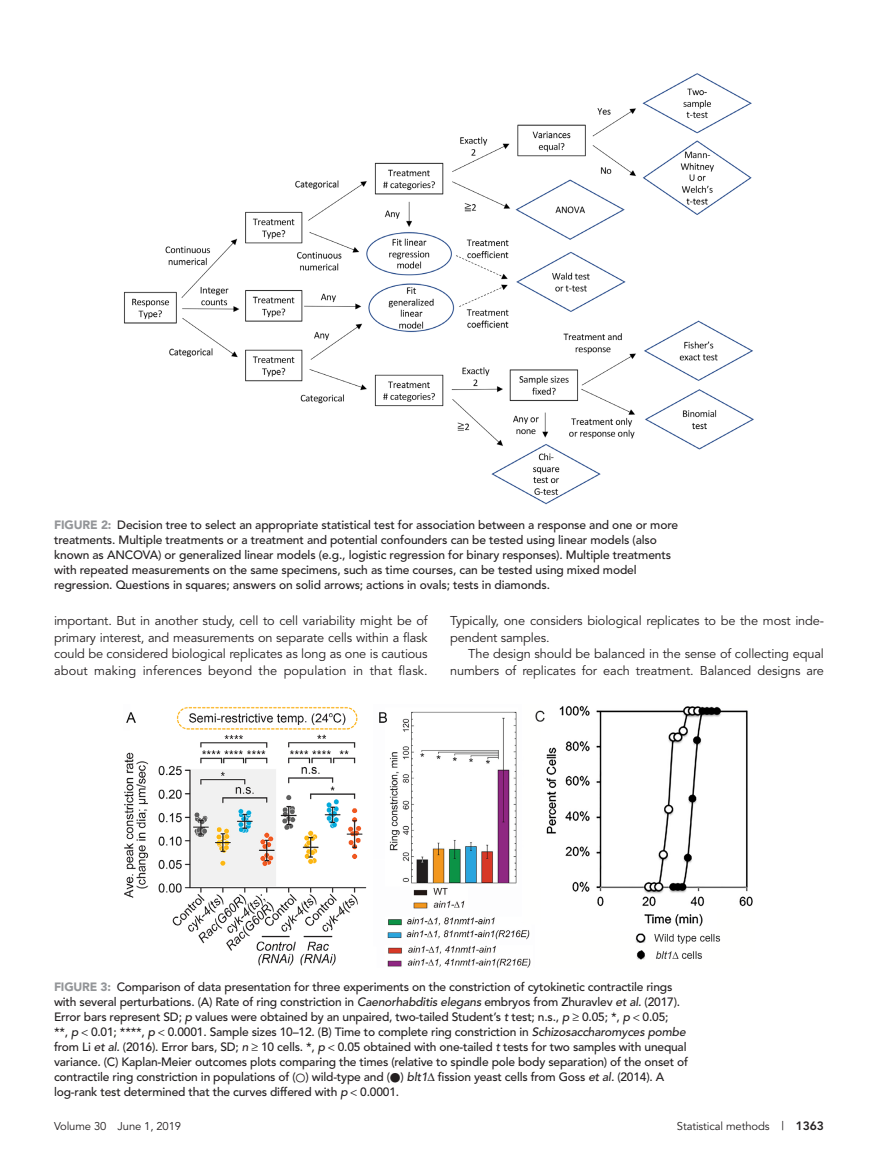
<style>
.page{position:relative;width:878px;height:1175px;background:#fff}
.page>*{position:absolute;margin:0;border:0;box-sizing:border-box;transform-origin:0 0}
.Para{font:12.75px/16.5px "Avenir";letter-spacing:-.01em;color:#231f20;text-align:justify}
.FigCaption_35_5p{font:500 12px/15px "Avenir";letter-spacing:-.015em;color:#231f20}
.t1{font:11.25px "Avenir";letter-spacing:-.01em;color:#231f20}
.s1{font-weight:900;color:#939598}
.s2{font-style:italic}
.s3{font-family:"STIX";font-weight:400}
.s4{font-family:"STIX";font-weight:400;font-size:9px}
.s5{font-size:12px}
.s6{font-weight:800;font-size:12px}
</style>
<div class="page">
<img style="left:124px;top:705px;width:629px;height:262px">
<img style="left:124px;top:73px;width:630px;height:432px">
<p class="FigCaption_35_5p" style="left:54px;top:517px;width:625px"><span class="s1">FIGURE 2:</span> Decision tree to select an appropriate statistical test for association between a response and one or more treatments. Multiple treatments or a treatment and potential confounders can be tested using linear models (also known as ANCOVA) or generalized linear models (e.g., logistic regression for binary responses). Multiple treatments with repeated measurements on the same specimens, such as time courses, can be tested using mixed model regression. Questions in squares; answers on solid arrows; actions in ovals; tests in diamonds.</p>
<h3 class="Para" style="left:54px;top:613px;width:375px">important. But in another study, cell to cell variability might be of primary interest, and measurements on separate cells within a flask could be considered biological replicates as long as one is cautious about making inferences beyond the population in that flask.</h3>
<h3 class="Para" style="left:450px;top:613px;width:375px">Typically, one considers biological replicates to be the most inde&shy;pendent samples.</h3>
<p class="Para" style="left:450px;top:646px;width:375px;text-align:right">The design should be balanced in the sense of collecting equal numbers of replicates for each treatment. Balanced designs are</p>
<p class="FigCaption_35_5p" style="left:54px;top:979px;width:635px"><span class="s1">FIGURE 3:</span> Comparison of data presentation for three experiments on the constriction of cytokinetic contractile rings with several perturbations. (A) Rate of ring constriction in <span class="s2">Caenorhabditis elegans</span> embryos from Zhuravlev <span class="s2">et al.</span> (2017).<br>Error bars represent SD; <span class="s2">p</span> values were obtained by an unpaired, two-tailed Student’s <span class="s2">t</span> test; n.s., <span class="s2">p</span> ≥ 0.05; *, <span class="s2">p</span> 0.05;<br>**, <span class="s2">p</span> 0.01; ****, <span class="s2">p</span> 0.0001. Sample sizes 10–12. (B) Time to complete ring constriction in <span class="s2">Schizosaccharomyces pombe </span>from Li <span class="s2">et al.</span> (2016). Error bars, SD; <span class="s2">n</span> ≥ 10 cells. *, <span class="s2">p</span> 0.05 obtained with one-tailed <span class="s2">t</span> tests for two samples with unequal variance<span class="s2">.</span> (C) Kaplan-Meier outcomes plots comparing the times (relative to spindle pole body separation) of the onset of contractile ring constriction in populations of (<span class="s3">○</span>) wild-type and (<span class="s4">⬤</span>) <span class="s2">blt1</span>∆ fission yeast cells from Goss <span class="s2">et al.</span> (2014). A log-rank test determined that the curves differed with <span class="s2">p</span> 0.0001.</p>
<p class="t1" style="left:54px;top:1119px;width:129px">Volume 30 June 1, 2019</p>
<p class="t1" style="left:677px;top:1119px;width:148px">Statistical methods <span class="s5">|</span> <span class="s6">1363</span></p>
</div>
